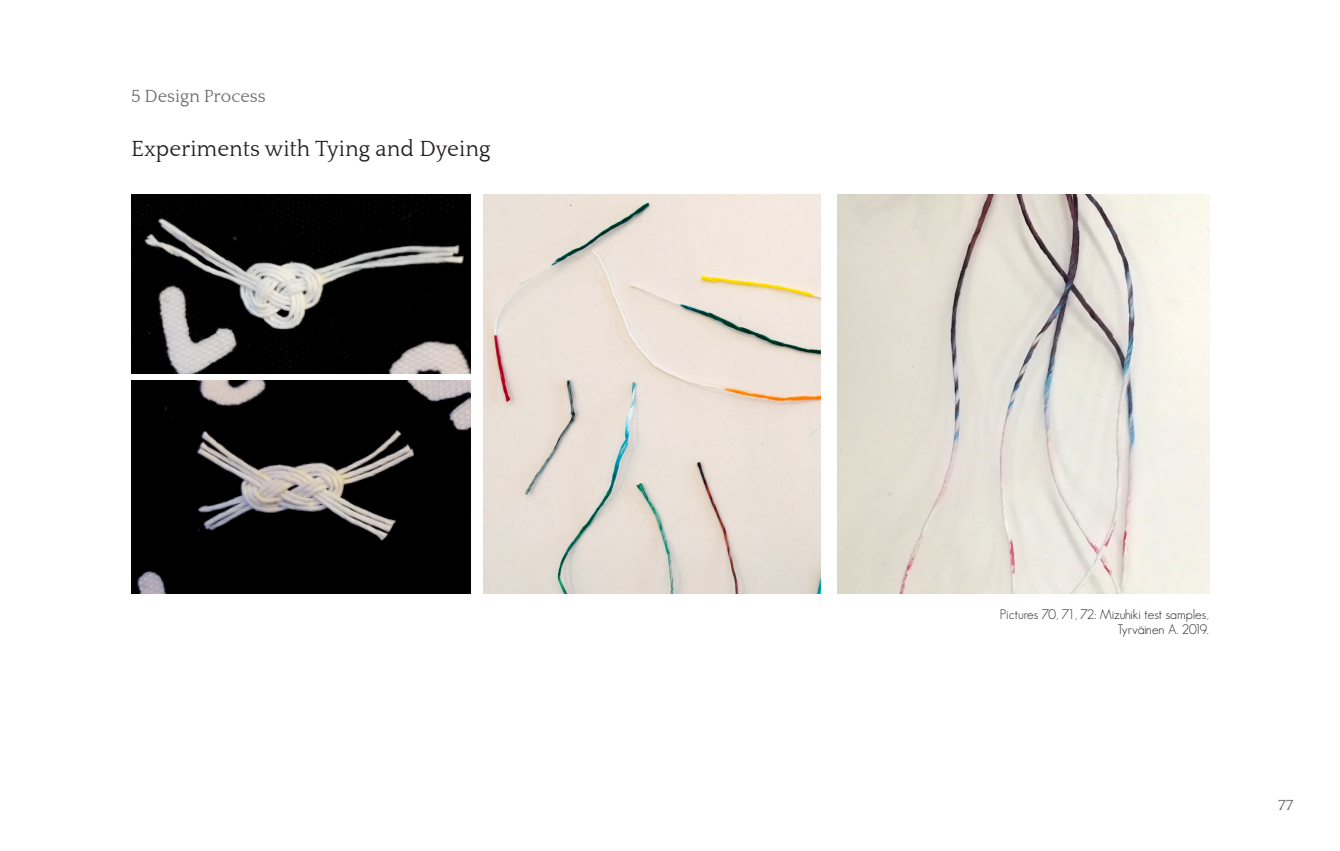
<style>
.page{position:relative;width:1340px;height:851px;background:#fff}
.page>*{position:absolute;margin:0;border:0;box-sizing:border-box;transform-origin:0 0}
.alaotsikko{font:22.5px "Quattrocento";color:#231f20}
.ylä_aihe_pieni{font:18px "Quattrocento";color:#6c6d70}
.t1{font:15px "Quattrocento";color:#6c6d70}
.kuvat{font:300 13.5px "Geosans";color:#231f20}
</style>
<div class="page">
<img style="left:838px;top:194px;width:371px;height:399px">
<img style="left:132px;top:380px;width:338px;height:213px">
<img style="left:131px;top:194px;width:339px;height:179px">
<img style="left:484px;top:194px;width:336px;height:399px">
<p class="ylä_aihe_pieni" style="left:131px;top:86px;width:136px">5 Design Process</p>
<p class="alaotsikko" style="left:131px;top:137px;width:361px">Experiments with Tying and Dyeing</p>
<p class="kuvat" style="left:999px;top:607px;width:210px">Pictures 70, 71, 72: Mizuhiki test samples,</p>
<p class="kuvat" style="left:1117px;top:622px;width:93px">Tyrväinen A. 2019.</p>
<p class="t1" style="left:1277px;top:796px;width:17px">77</p>
</div>
